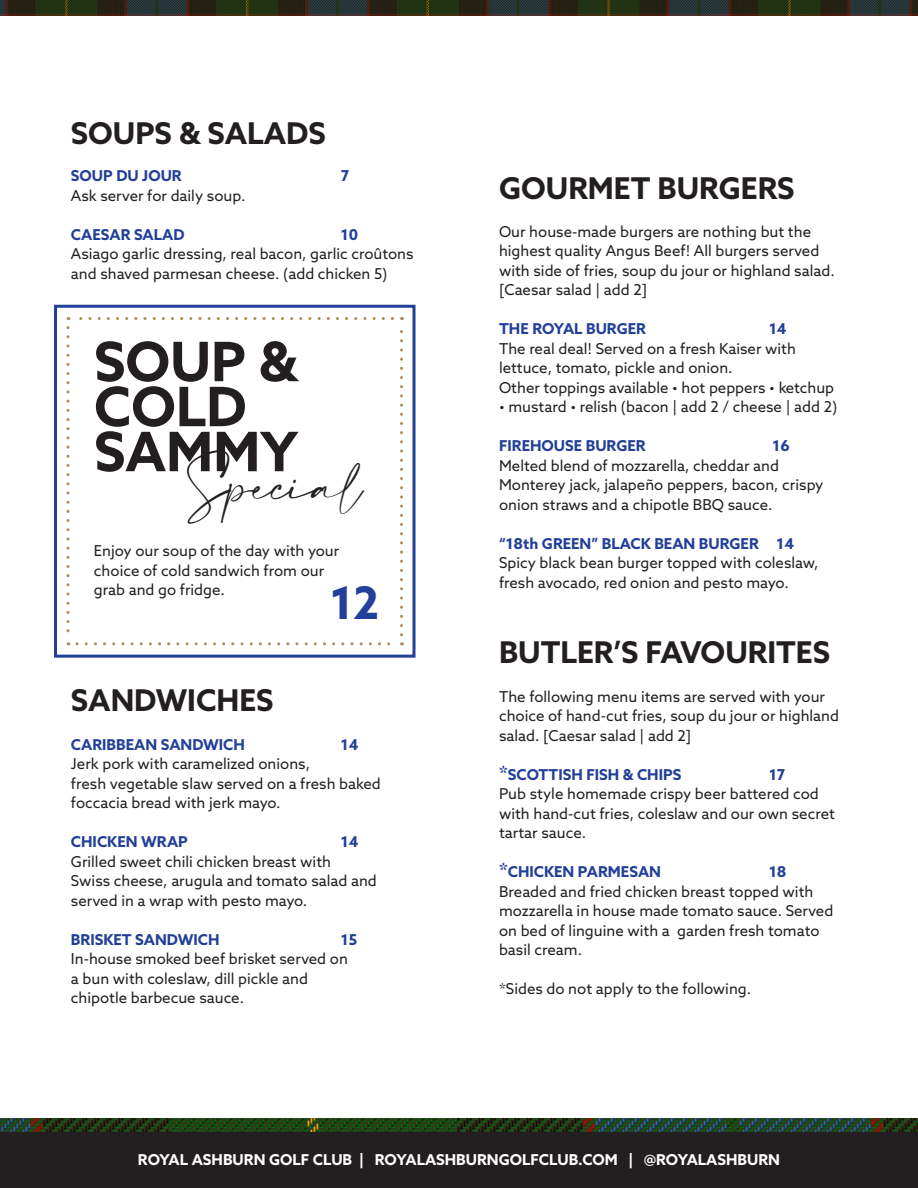
<style>
.page{position:relative;width:918px;height:1188px;background:#fff}
.page>*{position:absolute;margin:0;border:0;box-sizing:border-box;transform-origin:0 0}
.t1{font:700 54.45px "Azo Sans";color:#231f20}
.t2{font:700 45px "Azo Sans";color:#223f99}
.t3{font:37.2px "Amalfi Coast";color:#231f20}
.t4{font:700 30px "Azo Sans";color:#231f20}
.t5{font:15px/19.5px "Azo Sans";color:#231f20}
.t6{font:700 15px "Azo Sans";color:#223f99}
.t7{font:700 15px "Azo Sans";color:#fff}
.s1{font-size:19.5px}
</style>
<div class="page">
<div style="left:54px;top:305px;width:362px;height:353px;border:3px solid #223f99"></div>
<svg style="left:67px;top:328px;width:3px;height:317px"></svg>
<svg style="left:77px;top:642px;width:326px;height:3px"></svg>
<svg style="left:400px;top:317px;width:3px;height:318px"></svg>
<svg style="left:68px;top:317px;width:324px;height:3px"></svg>
<img style="left:0;top:1118px;width:918px;height:14px">
<div style="left:0;top:1132px;width:918px;height:56px;background:#231f20"></div>
<img style="left:0;top:0;width:918px;height:16px">
<p class="t4" style="left:71px;top:113px;width:256px">SOUPS &amp; SALADS</p>
<p class="t6" style="left:71px;top:166px;width:112px">SOUP DU JOUR</p>
<p class="t6" style="left:341px;top:166px;width:10px">7</p>
<p class="t5" style="left:71px;top:185px;width:176px">Ask server for daily soup.</p>
<p class="t6" style="left:71px;top:224px;width:115px">CAESAR SALAD</p>
<p class="t6" style="left:341px;top:224px;width:19px">10</p>
<p class="t5" style="left:71px;top:244px;width:344px">Asiago garlic dressing, real bacon, garlic croûtons and shaved parmesan cheese. (add chicken 5)</p>
<p class="t1" style="left:94px;top:326px;width:205px">SOUP &amp;</p>
<p class="t1" style="left:94px;top:371px;width:154px">COLD</p>
<p class="t1" style="left:94px;top:416px;width:205px">SAMMY</p>
<p class="t3" style="left:187px;top:465px;width:178px">Special</p>
<p class="t5" style="left:94px;top:541px;width:247px">Enjoy our soup of the day with your choice of cold sandwich from our grab and go fridge.</p>
<p class="t2" style="left:330px;top:573px;width:51px">12</p>
<p class="t4" style="left:71px;top:680px;width:204px">SANDWICHES</p>
<p class="t6" style="left:71px;top:734px;width:175px">CARIBBEAN SANDWICH</p>
<p class="t6" style="left:341px;top:734px;width:19px">14</p>
<p class="t5" style="left:71px;top:754px;width:241px">Jerk pork with caramelized onions,</p>
<p class="t5" style="left:71px;top:773px;width:311px">fresh vegetable slaw served on a fresh baked foccacia bread with jerk mayo.</p>
<p class="t6" style="left:71px;top:832px;width:118px">CHICKEN WRAP</p>
<p class="t6" style="left:341px;top:832px;width:19px">14</p>
<p class="t5" style="left:71px;top:851px;width:262px">Grilled sweet chili chicken breast with</p>
<p class="t5" style="left:71px;top:871px;width:307px">Swiss cheese, arugula and tomato salad and served in a wrap with pesto mayo.</p>
<p class="t6" style="left:71px;top:929px;width:150px">BRISKET SANDWICH</p>
<p class="t6" style="left:341px;top:929px;width:18px">15</p>
<p class="t5" style="left:71px;top:949px;width:278px">In-house smoked beef brisket served on</p>
<p class="t5" style="left:71px;top:968px;width:239px">a bun with coleslaw, dill pickle and</p>
<p class="t5" style="left:71px;top:988px;width:175px">chipotle barbecue sauce.</p>
<p class="t4" style="left:499px;top:169px;width:297px">GOURMET BURGERS</p>
<p class="t5" style="left:499px;top:221px;width:337px">Our house-made burgers are nothing but the highest quality Angus Beef! All burgers served with side of fries, soup du jour or highland salad.</p>
<p class="t5" style="left:499px;top:280px;width:150px">[Caesar salad | add 2]</p>
<p class="t6" style="left:499px;top:319px;width:148px">THE ROYAL BURGER</p>
<p class="t6" style="left:769px;top:319px;width:19px">14</p>
<p class="t5" style="left:499px;top:338px;width:298px">The real deal! Served on a fresh Kaiser with lettuce, tomato, pickle and onion.</p>
<p class="t5" style="left:499px;top:377px;width:337px">Other toppings available • hot peppers • ketchup</p>
<p class="t5" style="left:499px;top:397px;width:340px">• mustard • relish (bacon | add 2 / cheese | add 2)</p>
<p class="t6" style="left:499px;top:436px;width:148px">FIREHOUSE BURGER</p>
<p class="t6" style="left:773px;top:436px;width:19px">16</p>
<p class="t5" style="left:499px;top:455px;width:326px">Melted blend of mozzarella, cheddar and<br>Monterey jack, jalapeño peppers, bacon, crispy onion straws and a chipotle BBQ sauce.</p>
<p class="t6" style="left:499px;top:533px;width:297px">“18th GREEN” BLACK BEAN BURGER 14</p>
<p class="t5" style="left:499px;top:553px;width:321px">Spicy black bean burger topped with coleslaw, fresh avocado, red onion and pesto mayo.</p>
<p class="t4" style="left:499px;top:632px;width:332px">BUTLER’S FAVOURITES</p>
<p class="t5" style="left:499px;top:686px;width:342px">The following menu items are served with your choice of hand-cut fries, soup du jour or highland salad. [Caesar salad | add 2]</p>
<p class="t6" style="left:499px;top:764px;width:184px"><span class="s1">*</span>SCOTTISH FISH &amp; CHIPS</p>
<p class="t6" style="left:769px;top:764px;width:18px">17</p>
<p class="t5" style="left:499px;top:784px;width:337px">Pub style homemade crispy beer battered cod with hand-cut fries, coleslaw and our own secret tartar sauce.</p>
<p class="t6" style="left:499px;top:862px;width:163px"><span class="s1">*</span>CHICKEN PARMESAN</p>
<p class="t6" style="left:769px;top:862px;width:19px">18</p>
<p class="t5" style="left:499px;top:881px;width:336px">Breaded and fried chicken breast topped with mozzarella in house made tomato sauce. Served on bed of linguine with a garden fresh tomato basil cream.</p>
<p class="t5" style="left:499px;top:979px;width:254px">*Sides do not apply to the following.</p>
<p class="t7" style="left:138px;top:1150px;width:644px">ROYAL ASHBURN GOLF CLUB | ROYALASHBURNGOLFCLUB.COM | @ROYALASHBURN</p>
</div>
